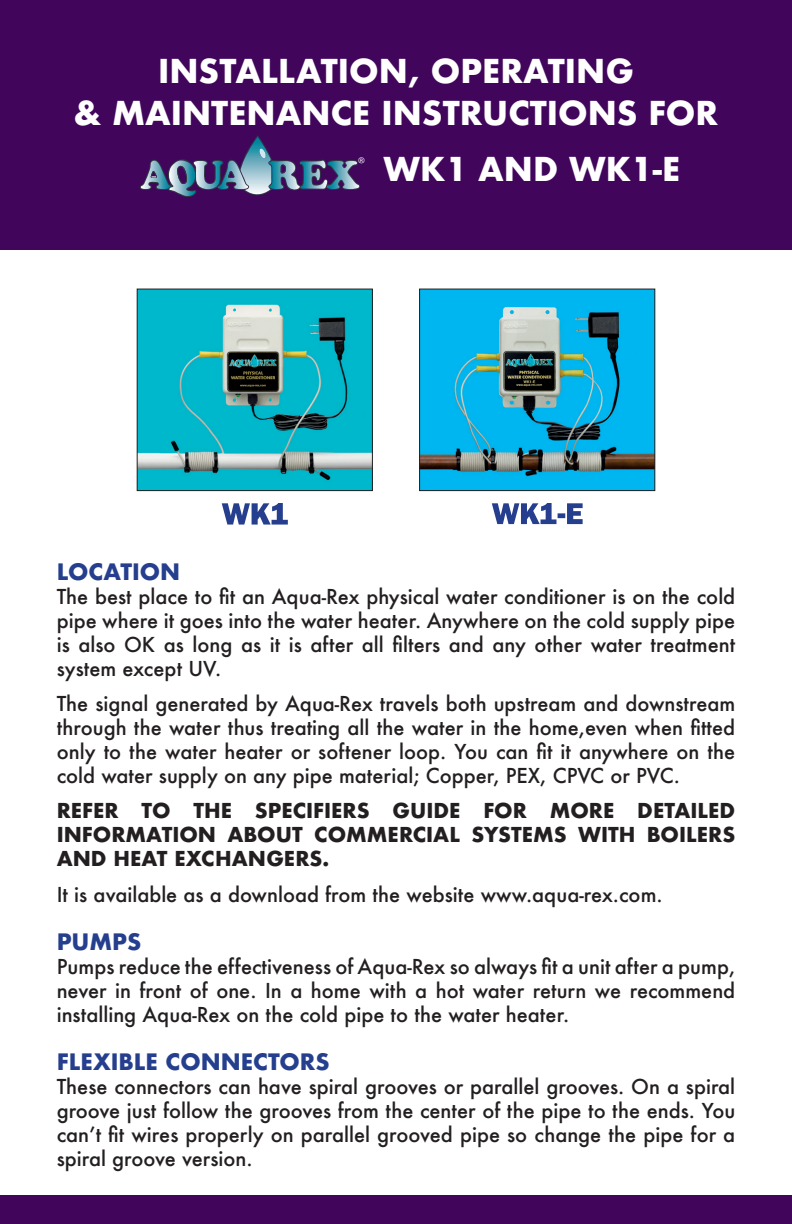
<style>
.page{position:relative;width:792px;height:1224px;background:#fff}
.page>*{position:absolute;margin:0;border:0;box-sizing:border-box;transform-origin:0 0}
.t1{font:700 32px/42px "Futura";color:#fff;text-align:center}
.t2{font:700 22px "Futura";color:#253f8e}
.t3{font:500 20px/24px "Futura";color:#231f20;text-align:justify}
.t4{font:700 20px/24px "Futura";color:#231f20;text-align:justify}
.t5{font:8.2px "Gill Sans";color:#fff}
</style>
<div class="page">
<div style="left:0;top:0;width:792px;height:249px;background:#41065c"></div>
<img style="left:421px;top:291px;width:232px;height:198px">
<div style="left:419px;top:289px;width:236px;height:202px;border:1px solid #231f20"></div>
<svg style="left:492px;top:503px;width:91px;height:21px"></svg>
<img style="left:139px;top:291px;width:232px;height:198px">
<div style="left:137px;top:289px;width:236px;height:202px;border:1px solid #231f20"></div>
<svg style="left:222px;top:503px;width:66px;height:22px"></svg>
<svg style="left:140px;top:135px;width:220px;height:62px"></svg>
<div style="left:0;top:1196px;width:792px;height:28px;background:#41065c"></div>
<h1 class="t1" style="left:74px;top:50px;width:646px">INSTALLATION, OPERATING<br>&amp; MAINTENANCE INSTRUCTIONS FOR</h1>
<h1 class="t1" style="left:384px;top:148px;width:298px">WK1 AND WK1-E</h1>
<p class="t5" style="left:359px;top:155px;width:8px">®</p>
<p class="t2" style="left:57px;top:555px;width:125px">LOCATION</p>
<p class="t3" style="left:57px;top:584px;width:680px">The best place to fit an Aqua-Rex physical water conditioner is on the cold pipe where it goes into the water heater. Anywhere on the cold supply pipe is also OK as long as it is after all filters and any other water treatment system except UV.</p>
<p class="t3" style="left:57px;top:691px;width:680px">The signal generated by Aqua-Rex travels both upstream and downstream through the water thus treating all the water in the home,even when fitted only to the water heater or softener loop. You can fit it anywhere on the cold water supply on any pipe material; Copper, PEX, CPVC or PVC.</p>
<p class="t4" style="left:57px;top:799px;width:680px">REFER TO THE SPECIFIERS GUIDE FOR MORE DETAILED INFORMATION ABOUT COMMERCIAL SYSTEMS WITH BOILERS AND HEAT EXCHANGERS.</p>
<p class="t3" style="left:57px;top:882px;width:607px">It is available as a download from the website www.aqua-rex.com.</p>
<p class="t2" style="left:57px;top:925px;width:86px">PUMPS</p>
<p class="t3" style="left:57px;top:954px;width:680px">Pumps reduce the effectiveness of Aqua-Rex so always fit a unit after a pump, never in front of one. In a home with a hot water return we recommend installing Aqua-Rex on the cold pipe to the water heater.</p>
<p class="t2" style="left:57px;top:1045px;width:275px">FLEXIBLE CONNECTORS</p>
<p class="t3" style="left:57px;top:1074px;width:680px">These connectors can have spiral grooves or parallel grooves. On a spiral groove just follow the grooves from the center of the pipe to the ends. You can’t fit wires properly on parallel grooved pipe so change the pipe for a spiral groove version.</p>
</div>
